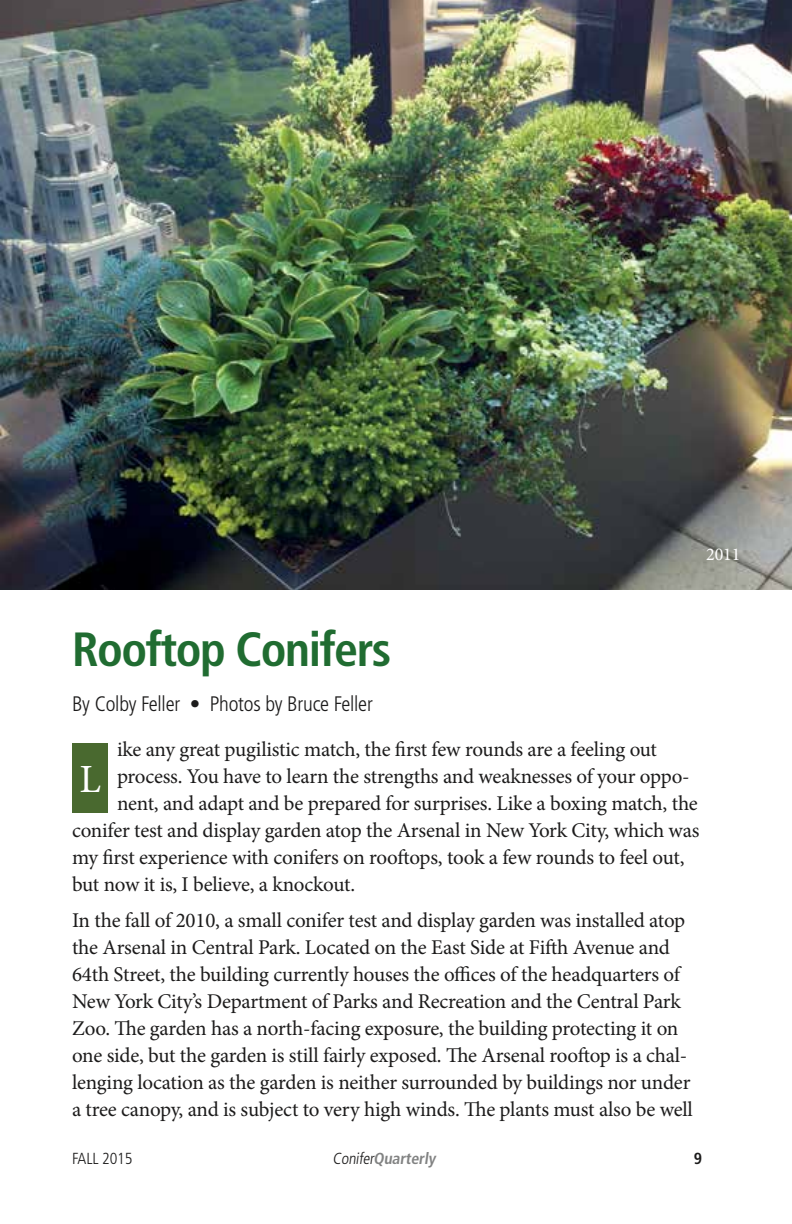
<style>
.page{position:relative;width:792px;height:1224px;background:#fff}
.page>*{position:absolute;margin:0;border:0;box-sizing:border-box;transform-origin:0 0}
.t1{font:700 condensed 48px "Frutiger";letter-spacing:-.03em;color:#206c31}
.t2{font:40px "Minion Pro";color:#fff}
.t3{font:21px/27px "Minion Pro";letter-spacing:-.015em;color:#1c1b1b}
.t4{font:300 condensed 21px "Frutiger";letter-spacing:-.01em;color:#1c1b1b}
.t5{font:18px "Minion Pro";color:#fff}
.t6{font:700 condensed 16px "Frutiger";color:#828383}
.t7{font:300 condensed 16px "Frutiger";letter-spacing:-.01em;color:#1c1b1b}
.t8{font:700 condensed 16px "Frutiger";color:#1c1b1b}
.s1{font-weight:300;color:#1c1b1b}
</style>
<div class="page">
<div style="left:72px;top:743px;width:36px;height:70px;background:#49692f"></div>
<img style="left:0;top:0;width:792px;height:590px">
<p class="t5" style="left:706px;top:542px;width:36px">2011</p>
<h1 class="t1" style="left:72px;top:621px;width:321px">Rooftop Conifers</h1>
<p class="t4" style="left:72px;top:692px;width:302px">By Colby Feller • Photos by Bruce Feller</p>
<p class="t3" style="left:117px;top:736px;width:542px">ike any great pugilistic match, the first few rounds are a feeling out</p>
<p class="t3" style="left:117px;top:763px;width:574px">process. You have to learn the strengths and weaknesses of your oppo-</p>
<p class="t3" style="left:117px;top:790px;width:582px">nent, and adapt and be prepared for surprises. Like a boxing match, the</p>
<p class="t3" style="left:72px;top:817px;width:629px">conifer test and display garden atop the Arsenal in New York City, which was</p>
<p class="t3" style="left:72px;top:844px;width:614px">my first experience with conifers on rooftops, took a few rounds to feel out,</p>
<p class="t3" style="left:72px;top:871px;width:285px">but now it is, I believe, a knockout.</p>
<p class="t3" style="left:72px;top:907px;width:622px">In the fall of 2010, a small conifer test and display garden was installed atop the Arsenal in Central Park. Located on the East Side at Fifth Avenue and 64th Street, the building currently houses the offices of the headquarters of New York City’s Department of Parks and Recreation and the Central Park Zoo. The garden has a north-facing exposure, the building protecting it on one side, but the garden is still fairly exposed. The Arsenal rooftop is a chal&shy;lenging location as the garden is neither surrounded by buildings nor under a tree canopy, and is subject to very high winds. The plants must also be well</p>
<h2 class="t2" style="left:79px;top:753px;width:23px">L</h2>
<p class="t7" style="left:72px;top:1149px;width:62px">FALL 2015</p>
<p class="t6" style="left:333px;top:1149px;width:104px"><span class="s1">Conifer</span>Quarterly</p>
<p class="t8" style="left:694px;top:1149px;width:10px">9</p>
</div>
